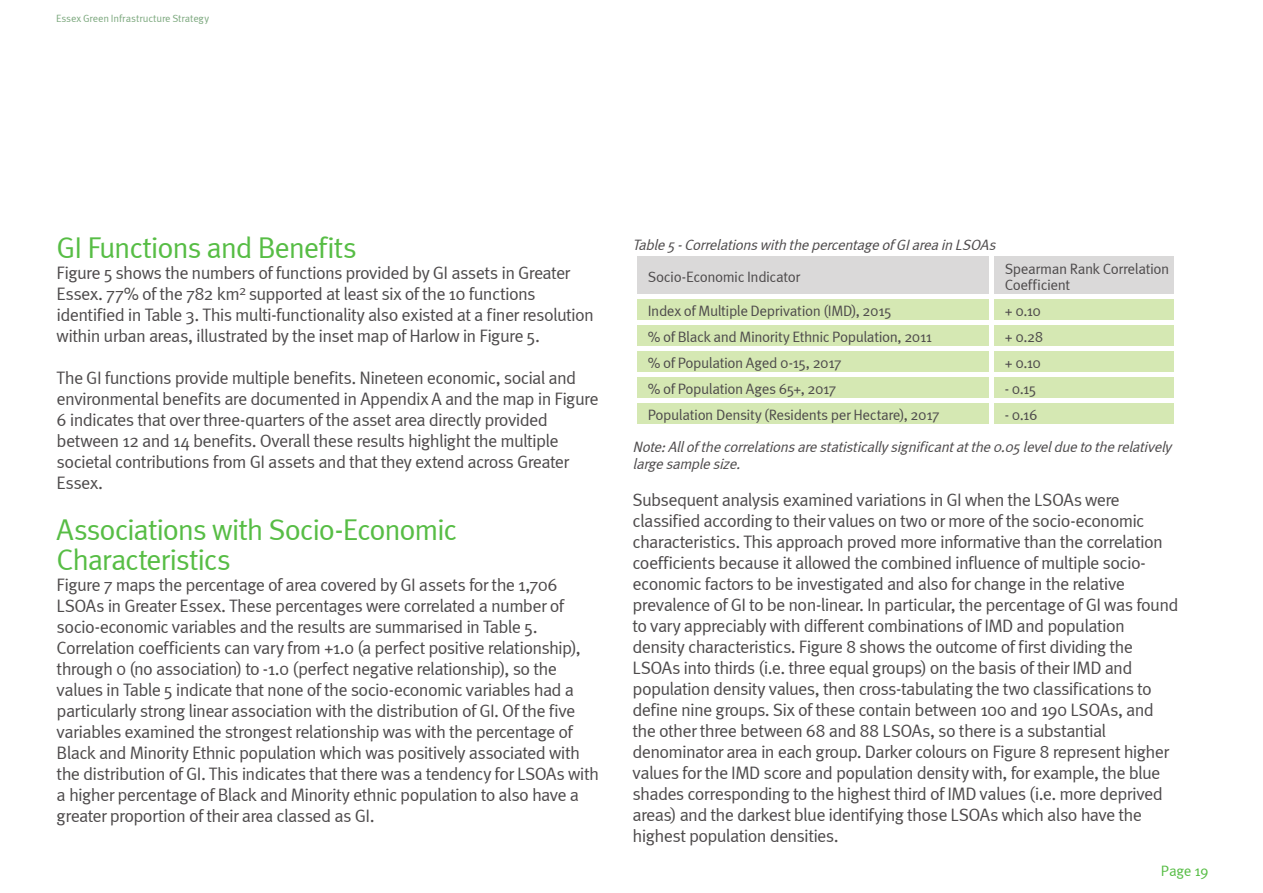
<style>
.page{position:relative;width:1263px;height:893px;background:#fff}
.page>*{position:absolute;margin:0;border:0;box-sizing:border-box;transform-origin:0 0}
.t1{font:30px/30px "Meta Normal";letter-spacing:-.04em;color:#57bd45}
.t2{font:18px/21px "Meta Normal";letter-spacing:-.035em;color:#4e4b4c}
.t3{font:15px/16.5px "Meta Normal";letter-spacing:-.03em;color:#4e4b4c}
.t4{font:italic 15px/16.5px "Meta Normal";color:#4e4b4c}
.t5{font:15px "Meta Normal";letter-spacing:-.015em;color:#57bd45}
.t6{font:10.5px "Meta Normal";letter-spacing:-.005em;color:#7ca87e}
</style>
<div class="page">
<div style="left:637px;top:256px;width:537px;height:38px;background:#dad9d9"></div>
<div style="left:637px;top:299px;width:537px;height:125px;background:#d5e8b3"></div>
<div style="left:632px;top:320px;width:360px;height:5px;background:#fff"></div>
<div style="left:992px;top:320px;width:186px;height:5px;background:#fff"></div>
<div style="left:632px;top:346px;width:360px;height:5px;background:#fff"></div>
<div style="left:992px;top:346px;width:186px;height:5px;background:#fff"></div>
<hr style="left:632px;top:372px;width:360px;height:4px;background:#fff">
<hr style="left:992px;top:372px;width:186px;height:4px;background:#fff">
<hr style="left:632px;top:398px;width:360px;height:4px;background:#fff">
<hr style="left:992px;top:398px;width:186px;height:4px;background:#fff">
<hr style="left:990px;top:299px;width:4px;height:21px;background:#fff">
<hr style="left:990px;top:325px;width:4px;height:21px;background:#fff">
<hr style="left:990px;top:351px;width:4px;height:21px;background:#fff">
<hr style="left:990px;top:376px;width:4px;height:22px;background:#fff">
<hr style="left:990px;top:402px;width:4px;height:22px;background:#fff">
<hr style="left:990px;top:256px;width:4px;height:38px;background:#fff">
<p class="t6" style="left:56px;top:13px;width:154px">Essex Green Infrastructure Strategy</p>
<h1 class="t1" style="left:57px;top:232px;width:302px">GI Functions and Benefits</h1>
<p class="t2" style="left:57px;top:262px;width:539px">Figure 5 shows the numbers of functions provided by GI assets in Greater Essex. 77% of the 782 km<sup>2</sup> supported at least six of the 10 functions identified in Table 3. This multi-functionality also existed at a finer resolution within urban areas, illustrated by the inset map of Harlow in Figure 5.</p>
<p class="t2" style="left:57px;top:367px;width:543px">The GI functions provide multiple benefits. Nineteen economic, social and environmental benefits are documented in Appendix A and the map in Figure 6 indicates that over three-quarters of the asset area directly provided between 12 and 14 benefits. Overall these results highlight the multiple societal contributions from GI assets and that they extend across Greater Essex.</p>
<h1 class="t1" style="left:57px;top:514px;width:402px">Associations with Socio-Economic<br>Characteristics</h1>
<p class="t2" style="left:57px;top:574px;width:544px">Figure 7 maps the percentage of area covered by GI assets for the 1,706<br>LSOAs in Greater Essex. These percentages were correlated a number of socio-economic variables and the results are summarised in Table 5.<br>Correlation coefficients can vary from +1.0 (a perfect positive relationship), through 0 (no association) to -1.0 (perfect negative relationship), so the values in Table 5 indicate that none of the socio-economic variables had a particularly strong linear association with the distribution of GI. Of the five variables examined the strongest relationship was with the percentage of Black and Minority Ethnic population which was positively associated with the distribution of GI. This indicates that there was a tendency for LSOAs with a higher percentage of Black and Minority ethnic population to also have a greater proportion of their area classed as GI.</p>
<p class="t4" style="left:632px;top:236px;width:368px">Table5-Correlationswiththepercentageof GIareainLSOAs</p>
<p class="t3" style="left:648px;top:268px;width:154px">Socio-Economic Indicator</p>
<p class="t3" style="left:1005px;top:260px;width:166px">Spearman Rank Correlation<br>Coefficient</p>
<p class="t3" style="left:648px;top:303px;width:245px">Index of Multiple Deprivation (IMD), 2015</p>
<p class="t3" style="left:1005px;top:303px;width:38px">+ 0.10</p>
<p class="t3" style="left:648px;top:329px;width:286px">% of Black and Minority Ethnic Population, 2011</p>
<p class="t3" style="left:1005px;top:329px;width:40px">+ 0.28</p>
<p class="t3" style="left:648px;top:355px;width:195px">% of Population Aged 0-15, 2017</p>
<p class="t3" style="left:1005px;top:355px;width:38px">+ 0.10</p>
<p class="t3" style="left:648px;top:381px;width:190px">% of Population Ages 65+, 2017</p>
<p class="t3" style="left:1005px;top:381px;width:33px">- 0.15</p>
<p class="t3" style="left:648px;top:407px;width:293px">Population Density (Residents per Hectare), 2017</p>
<p class="t3" style="left:1005px;top:407px;width:34px">- 0.16</p>
<p class="t4" style="left:632px;top:439px;width:544px">Note:Allof thecorrelationsarestatisticallysignificantatthe0.05levelduetotherelatively largesamplesize.</p>
<p class="t2" style="left:632px;top:489px;width:547px">Subsequent analysis examined variations in GI when the LSOAs were classified according to their values on two or more of the socio-economic characteristics. This approach proved more informative than the correlation coefficients because it allowed the combined influence of multiple socio&shy;economic factors to be investigated and also for change in the relative prevalence of GI to be non-linear. In particular, the percentage of GI was found to vary appreciably with different combinations of IMD and population density characteristics. Figure 8 shows the outcome of first dividing the LSOAs into thirds (i.e. three equal groups) on the basis of their IMD and population density values, then cross-tabulating the two classifications to define nine groups. Six of these contain between 100 and 190 LSOAs, and the other three between 68 and 88 LSOAs, so there is a substantial denominator area in each group. Darker colours on Figure 8 represent higher values for the IMD score and population density with, for example, the blue shades corresponding to the highest third of IMD values (i.e. more deprived areas) and the darkest blue identifying those LSOAs which also have the highest population densities.</p>
<p class="t5" style="left:1161px;top:862px;width:49px">Page 19</p>
</div>
